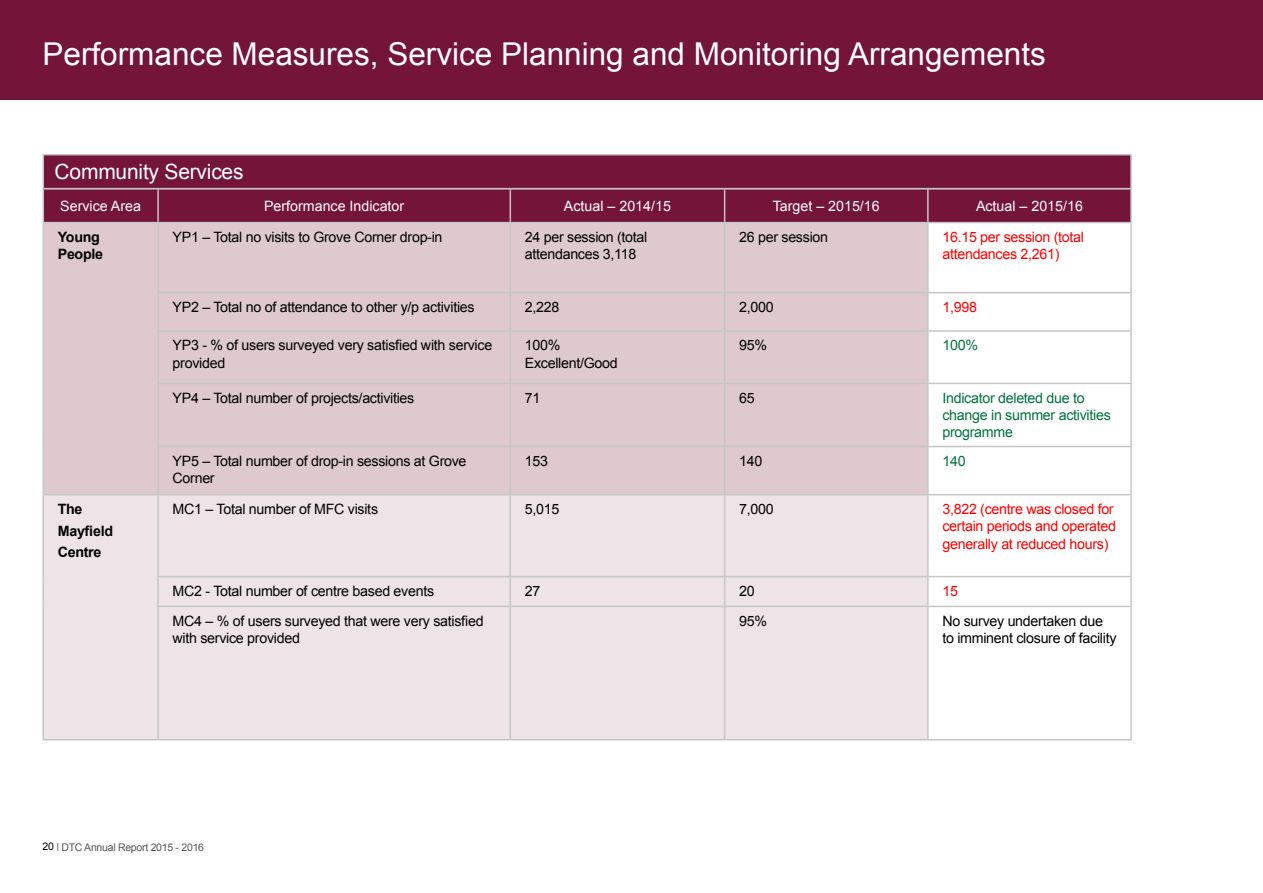
<style>
.page{position:relative;width:1263px;height:893px;background:#fff}
.page>*{position:absolute;margin:0;border:0;box-sizing:border-box;transform-origin:0 0}
.t1{font:31.5px "Arial";color:#fff}
.t2{font:21px "Arial";letter-spacing:-.01em;color:#fff}
.t3{font:14.25px/17.2px "Arial";letter-spacing:-.02em;color:#000}
.t4{font:14.25px/17.2px "Arial";letter-spacing:-.02em;color:#f00}
.t5{font:14.25px "Arial";color:#fff}
.t6{font:14.25px/17.2px "Arial";letter-spacing:-.02em;color:#00713e}
.t7{font:700 14.25px/21.5px "Arial";letter-spacing:-.02em;color:#000}
.t8{font:10.5px "Arial";letter-spacing:-.025em;color:#575756}
.s1{color:#000}
</style>
<div class="page">
<div style="left:0;top:0;width:1263px;height:100px;background:#741439"></div>
<div style="left:44px;top:189px;width:1086px;height:33px;background:#741439"></div>
<div style="left:44px;top:223px;width:883px;height:271px;background:#ddc9ce"></div>
<svg style="left:929px;top:223px;width:201px;height:383px"></svg>
<div style="left:44px;top:495px;width:883px;height:244px;background:#eee3e6"></div>
<hr style="left:43px;top:189px;width:1px;height:33px;background:#c6c6c6">
<hr style="left:157px;top:189px;width:2px;height:33px;background:#c6c6c6">
<hr style="left:509px;top:189px;width:2px;height:33px;background:#c6c6c6">
<hr style="left:724px;top:189px;width:1px;height:33px;background:#c6c6c6">
<hr style="left:927px;top:189px;width:2px;height:33px;background:#c6c6c6">
<hr style="left:1130px;top:189px;width:2px;height:33px;background:#c6c6c6">
<hr style="left:43px;top:222px;width:115px;height:1px;background:#c6c6c6">
<hr style="left:43px;top:223px;width:1px;height:70px;background:#c6c6c6">
<hr style="left:158px;top:222px;width:352px;height:1px;background:#c6c6c6">
<hr style="left:157px;top:223px;width:2px;height:69px;background:#c6c6c6">
<hr style="left:725px;top:222px;width:203px;height:1px;background:#c6c6c6">
<hr style="left:928px;top:222px;width:204px;height:1px;background:#c6c6c6">
<hr style="left:927px;top:223px;width:2px;height:69px;background:#c6c6c6">
<hr style="left:1130px;top:223px;width:2px;height:69px;background:#c6c6c6">
<hr style="left:43px;top:293px;width:1px;height:38px;background:#c6c6c6">
<hr style="left:157px;top:292px;width:353px;height:1px;background:#c6c6c6">
<hr style="left:157px;top:293px;width:2px;height:37px;background:#c6c6c6">
<hr style="left:725px;top:292px;width:203px;height:1px;background:#c6c6c6">
<hr style="left:928px;top:292px;width:204px;height:1px;background:#c6c6c6">
<hr style="left:927px;top:293px;width:2px;height:37px;background:#c6c6c6">
<hr style="left:1130px;top:293px;width:2px;height:37px;background:#c6c6c6">
<hr style="left:43px;top:331px;width:1px;height:52px;background:#c6c6c6">
<hr style="left:157px;top:330px;width:353px;height:2px;background:#c6c6c6">
<hr style="left:157px;top:332px;width:2px;height:51px;background:#c6c6c6">
<hr style="left:725px;top:330px;width:203px;height:2px;background:#c6c6c6">
<hr style="left:928px;top:330px;width:204px;height:2px;background:#c6c6c6">
<hr style="left:927px;top:332px;width:2px;height:51px;background:#c6c6c6">
<hr style="left:1130px;top:332px;width:2px;height:51px;background:#c6c6c6">
<hr style="left:43px;top:383px;width:1px;height:63px;background:#c6c6c6">
<hr style="left:157px;top:383px;width:353px;height:1px;background:#c6c6c6">
<hr style="left:157px;top:384px;width:2px;height:62px;background:#c6c6c6">
<hr style="left:725px;top:383px;width:203px;height:1px;background:#c6c6c6">
<hr style="left:928px;top:383px;width:204px;height:1px;background:#c6c6c6">
<hr style="left:927px;top:384px;width:2px;height:62px;background:#c6c6c6">
<hr style="left:43px;top:446px;width:1px;height:48px;background:#c6c6c6">
<hr style="left:157px;top:446px;width:353px;height:1px;background:#c6c6c6">
<hr style="left:157px;top:447px;width:2px;height:47px;background:#c6c6c6">
<hr style="left:725px;top:446px;width:203px;height:1px;background:#c6c6c6">
<hr style="left:928px;top:446px;width:204px;height:1px;background:#c6c6c6">
<hr style="left:927px;top:447px;width:2px;height:47px;background:#c6c6c6">
<hr style="left:43px;top:494px;width:115px;height:1px;background:#c6c6c6">
<hr style="left:43px;top:495px;width:1px;height:82px;background:#c6c6c6">
<hr style="left:928px;top:494px;width:204px;height:1px;background:#c6c6c6">
<svg style="left:43px;top:577px;width:1px;height:29px"></svg>
<hr style="left:928px;top:576px;width:204px;height:1px;background:#c6c6c6">
<hr style="left:43px;top:606px;width:1px;height:133px;background:#c6c6c6">
<hr style="left:928px;top:606px;width:204px;height:1px;background:#c6c6c6">
<hr style="left:43px;top:739px;width:115px;height:1px;background:#c6c6c6">
<hr style="left:928px;top:739px;width:204px;height:1px;background:#c6c6c6">
<hr style="left:510px;top:222px;width:215px;height:1px;background:#c6c6c6">
<hr style="left:509px;top:223px;width:2px;height:69px;background:#c6c6c6">
<hr style="left:724px;top:223px;width:1px;height:69px;background:#c6c6c6">
<hr style="left:510px;top:292px;width:215px;height:1px;background:#c6c6c6">
<hr style="left:509px;top:293px;width:2px;height:37px;background:#c6c6c6">
<hr style="left:724px;top:293px;width:1px;height:37px;background:#c6c6c6">
<hr style="left:510px;top:330px;width:215px;height:2px;background:#c6c6c6">
<hr style="left:509px;top:332px;width:2px;height:51px;background:#c6c6c6">
<hr style="left:724px;top:332px;width:1px;height:51px;background:#c6c6c6">
<hr style="left:510px;top:383px;width:215px;height:1px;background:#c6c6c6">
<hr style="left:509px;top:384px;width:2px;height:62px;background:#c6c6c6">
<hr style="left:724px;top:384px;width:1px;height:62px;background:#c6c6c6">
<hr style="left:510px;top:446px;width:215px;height:1px;background:#c6c6c6">
<hr style="left:509px;top:447px;width:2px;height:47px;background:#c6c6c6">
<hr style="left:724px;top:447px;width:1px;height:47px;background:#c6c6c6">
<hr style="left:1130px;top:384px;width:2px;height:62px;background:#c6c6c6">
<hr style="left:1130px;top:447px;width:2px;height:47px;background:#c6c6c6">
<hr style="left:158px;top:494px;width:352px;height:1px;background:#c6c6c6">
<hr style="left:157px;top:495px;width:2px;height:81px;background:#c6c6c6">
<hr style="left:510px;top:494px;width:215px;height:1px;background:#c6c6c6">
<hr style="left:509px;top:495px;width:2px;height:81px;background:#c6c6c6">
<hr style="left:725px;top:494px;width:203px;height:1px;background:#c6c6c6">
<hr style="left:724px;top:495px;width:1px;height:81px;background:#c6c6c6">
<hr style="left:927px;top:495px;width:2px;height:81px;background:#c6c6c6">
<hr style="left:157px;top:576px;width:353px;height:1px;background:#c6c6c6">
<hr style="left:157px;top:577px;width:2px;height:29px;background:#c6c6c6">
<hr style="left:510px;top:576px;width:215px;height:1px;background:#c6c6c6">
<hr style="left:509px;top:577px;width:2px;height:29px;background:#c6c6c6">
<hr style="left:725px;top:576px;width:203px;height:1px;background:#c6c6c6">
<svg style="left:724px;top:577px;width:1px;height:29px"></svg>
<hr style="left:927px;top:577px;width:2px;height:29px;background:#c6c6c6">
<hr style="left:157px;top:606px;width:353px;height:1px;background:#c6c6c6">
<hr style="left:157px;top:607px;width:2px;height:132px;background:#c6c6c6">
<hr style="left:158px;top:739px;width:352px;height:1px;background:#c6c6c6">
<hr style="left:510px;top:606px;width:215px;height:1px;background:#c6c6c6">
<hr style="left:509px;top:607px;width:2px;height:132px;background:#c6c6c6">
<hr style="left:510px;top:739px;width:215px;height:1px;background:#c6c6c6">
<hr style="left:725px;top:606px;width:203px;height:1px;background:#c6c6c6">
<hr style="left:724px;top:607px;width:1px;height:132px;background:#c6c6c6">
<hr style="left:927px;top:607px;width:2px;height:132px;background:#c6c6c6">
<hr style="left:725px;top:739px;width:203px;height:1px;background:#c6c6c6">
<hr style="left:1130px;top:495px;width:2px;height:81px;background:#c6c6c6">
<hr style="left:1130px;top:577px;width:2px;height:29px;background:#c6c6c6">
<hr style="left:1130px;top:607px;width:2px;height:132px;background:#c6c6c6">
<div style="left:43px;top:154px;width:1089px;height:35px;background:#741439;border:2px solid #c6c6c6"></div>
<h1 class="t1" style="left:43px;top:34px;width:1005px">Performance Measures, Service Planning and Monitoring Arrangements</h1>
<h2 class="t2" style="left:55px;top:158px;width:190px">Community Services</h2>
<p class="t5" style="left:60px;top:197px;width:82px">Service Area</p>
<p class="t5" style="left:264px;top:197px;width:142px">Performance Indicator</p>
<p class="t5" style="left:564px;top:197px;width:108px">Actual – 2014/15</p>
<p class="t5" style="left:773px;top:197px;width:108px">Target – 2015/16</p>
<p class="t5" style="left:976px;top:197px;width:108px">Actual – 2015/16</p>
<p class="t7" style="left:58px;top:229px;width:47px;line-height:17.2px">Young<br>People</p>
<p class="t3" style="left:173px;top:228px;width:271px">YP1 – Total no visits to Grove Corner drop-in</p>
<p class="t3" style="left:525px;top:228px;width:124px">24 per session (total attendances 3,118</p>
<p class="t3" style="left:739px;top:228px;width:90px">26 per session</p>
<p class="t4" style="left:942px;top:228px;width:143px">16.15 per session (total attendances 2,261)</p>
<p class="t3" style="left:173px;top:299px;width:304px">YP2 – Total no of attendance to other y/p activities</p>
<p class="t3" style="left:525px;top:299px;width:36px">2,228</p>
<p class="t3" style="left:739px;top:299px;width:36px">2,000</p>
<p class="t4" style="left:942px;top:299px;width:36px">1,998</p>
<p class="t3" style="left:173px;top:337px;width:321px">YP3 - % of users surveyed very satisfied with service provided</p>
<p class="t3" style="left:525px;top:337px;width:94px">100%<br>Excellent/Good</p>
<p class="t3" style="left:739px;top:337px;width:29px">95%</p>
<p class="t6" style="left:942px;top:337px;width:37px">100%</p>
<p class="t3" style="left:173px;top:389px;width:243px">YP4 – Total number of projects/activities</p>
<p class="t3" style="left:525px;top:389px;width:17px">71</p>
<p class="t3" style="left:739px;top:389px;width:17px">65</p>
<p class="t6" style="left:942px;top:389px;width:170px">Indicator deleted due to change in summer activities programme</p>
<p class="t3" style="left:173px;top:452px;width:295px">YP5 – Total number of drop-in sessions at Grove<br>Corner</p>
<p class="t3" style="left:525px;top:452px;width:25px">153</p>
<p class="t3" style="left:739px;top:452px;width:25px">140</p>
<p class="t6" style="left:942px;top:452px;width:25px">140</p>
<p class="t7" style="left:58px;top:499px;width:57px">The<br>Mayfield<br>Centre</p>
<p class="t3" style="left:173px;top:501px;width:207px">MC1 – Total number of MFC visits</p>
<p class="t3" style="left:525px;top:501px;width:36px">5,015</p>
<p class="t3" style="left:739px;top:501px;width:36px">7,000</p>
<p class="t4" style="left:942px;top:501px;width:175px">3,822 (centre was closed for certain periods and operated generally at reduced hours)</p>
<p class="t3" style="left:173px;top:583px;width:263px">MC2 - Total number of centre based events</p>
<p class="t3" style="left:525px;top:583px;width:17px">27</p>
<p class="t3" style="left:739px;top:583px;width:17px">20</p>
<p class="t4" style="left:942px;top:583px;width:17px">15</p>
<p class="t3" style="left:173px;top:612px;width:313px">MC4 – % of users surveyed that were very satisfied with service provided</p>
<p class="t3" style="left:739px;top:612px;width:29px">95%</p>
<p class="t3" style="left:942px;top:612px;width:176px">No survey undertaken due to imminent closure of facility</p>
<p class="t8" style="left:43px;top:840px;width:163px"><span class="s1">20</span> <sup>|</sup> DTC Annual Report 2015 - 2016</p>
</div>
